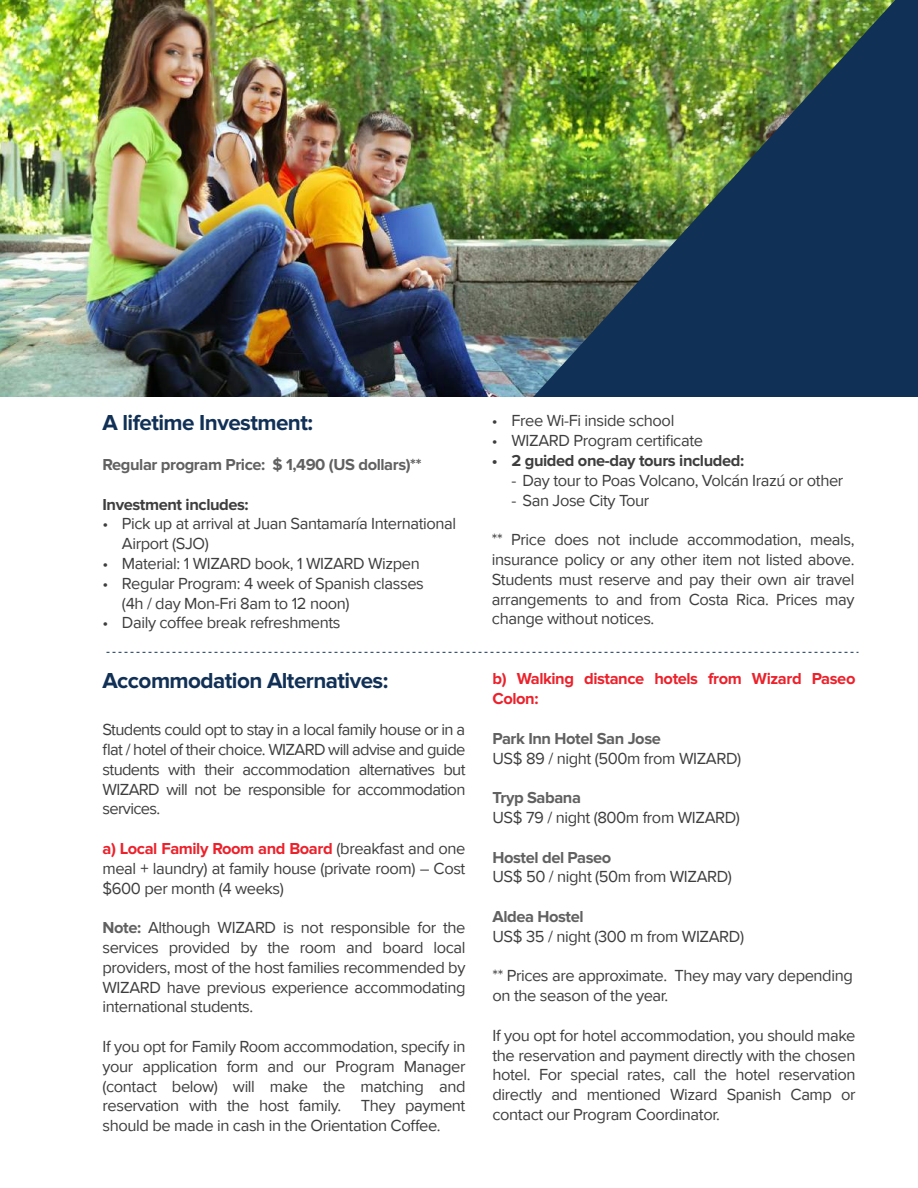
<style>
.page{position:relative;width:918px;height:1188px;background:#fff}
.page>*{position:absolute;margin:0;border:0;box-sizing:border-box;transform-origin:0 0}
.t1{font:700 22.5px "Proxima Nova";letter-spacing:-.025em;color:#113056}
.t2{font:16.5px/19.8px "Proxima Nova";letter-spacing:-.025em;color:#3e3e3f;text-align:justify}
.t3{font:700 16.5px "Proxima Nova";letter-spacing:-.025em;color:#606160}
.t4{font:700 16.5px "Proxima Nova";letter-spacing:-.025em;color:#3e3e3f}
.t5{font:700 16.5px/19.8px "Proxima Nova";letter-spacing:-.025em;color:#ec212b}
.s1{font-weight:700;color:#ec212b}
.s2{font-weight:700;color:#606160}
</style>
<div class="page">
<img style="left:0;top:0;width:532px;height:397px">
<img style="left:532px;top:0;width:386px;height:397px">
<svg style="left:106px;top:652px;width:752px;height:1px"></svg>
<h1 class="t1" style="left:102px;top:410px;width:212px">A lifetime Investment:</h1>
<p class="t3" style="left:102px;top:455px;width:320px">Regular program Price: $ 1,490 (US dollars)**</p>
<p class="t4" style="left:102px;top:495px;width:148px">Investment includes:</p>
<p class="t2" style="left:122px;top:513px;width:336px;text-indent:-19px">• Pick up at arrival at Juan Santamaría International<br>Airport (SJO)</p>
<p class="t2" style="left:102px;top:553px;width:319px">• Material: 1 WIZARD book, 1 WIZARD Wizpen</p>
<p class="t2" style="left:122px;top:573px;width:303px;text-indent:-19px">• Regular Program: 4 week of Spanish classes (4h / day Mon-Fri 8am to 12 noon)</p>
<p class="t2" style="left:102px;top:612px;width:240px">• Daily coffee break refreshments</p>
<h1 class="t1" style="left:102px;top:668px;width:287px">Accommodation Alternatives:</h1>
<p class="t2" style="left:102px;top:719px;width:365px">Students could opt to stay in a local family house or in a flat / hotel of their choice. WIZARD will advise and guide students with their accommodation alternatives but WIZARD will not be responsible for accommodation services.</p>
<p class="t2" style="left:102px;top:838px;width:365px"><span class="s1">a) Local Family Room and Board</span> (breakfast and one meal + laundry) at family house (private room) – Cost $600 per month (4 weeks)</p>
<p class="t2" style="left:102px;top:917px;width:365px"><span class="s2">Note:</span> Although WIZARD is not responsible for the services provided by the room and board local providers, most of the host families recommended by WIZARD have previous experience accommodating international students.</p>
<p class="t2" style="left:102px;top:1036px;width:365px">If you opt for Family Room accommodation, specify in your application form and our Program Manager (contact below) will make the matching and reservation with the host family. They payment should be made in cash in the Orientation Coffee.</p>
<p class="t2" style="left:492px;top:410px;width:184px">• Free Wi-Fi inside school</p>
<p class="t2" style="left:492px;top:430px;width:213px">• WIZARD Program certificate</p>
<p class="t4" style="left:492px;top:451px;width:254px">• 2 guided one-day tours included:</p>
<p class="t2" style="left:511px;top:470px;width:333px">- Day tour to Poas Volcano, Volcán Irazú or other</p>
<p class="t2" style="left:511px;top:489px;width:139px">- San Jose City Tour</p>
<p class="t2" style="left:492px;top:529px;width:364px">** Price does not include accommodation, meals, insurance policy or any other item not listed above.<br>Students must reserve and pay their own air travel arrangements to and from Costa Rica. Prices may change without notices.</p>
<p class="t5" style="left:492px;top:669px;width:365px">b) Walking distance hotels from Wizard Paseo<br>Colon:</p>
<p class="t3" style="left:492px;top:729px;width:170px">Park Inn Hotel San Jose</p>
<p class="t2" style="left:492px;top:747px;width:250px">US$ 89 / night (500m from WIZARD)</p>
<p class="t3" style="left:492px;top:788px;width:90px">Tryp Sabana</p>
<p class="t2" style="left:492px;top:807px;width:249px">US$ 79 / night (800m from WIZARD)</p>
<p class="t3" style="left:492px;top:848px;width:120px">Hostel del Paseo</p>
<p class="t2" style="left:492px;top:866px;width:241px">US$ 50 / night (50m from WIZARD)</p>
<p class="t3" style="left:492px;top:907px;width:93px">Aldea Hostel</p>
<p class="t2" style="left:492px;top:926px;width:253px">US$ 35 / night (300 m from WIZARD)</p>
<p class="t2" style="left:492px;top:965px;width:362px">** Prices are approximate. They may vary depending on the season of the year.</p>
<p class="t2" style="left:492px;top:1025px;width:365px">If you opt for hotel accommodation, you should make the reservation and payment directly with the chosen hotel. For special rates, call the hotel reservation directly and mentioned Wizard Spanish Camp or contact our Program Coordinator.</p>
</div>
